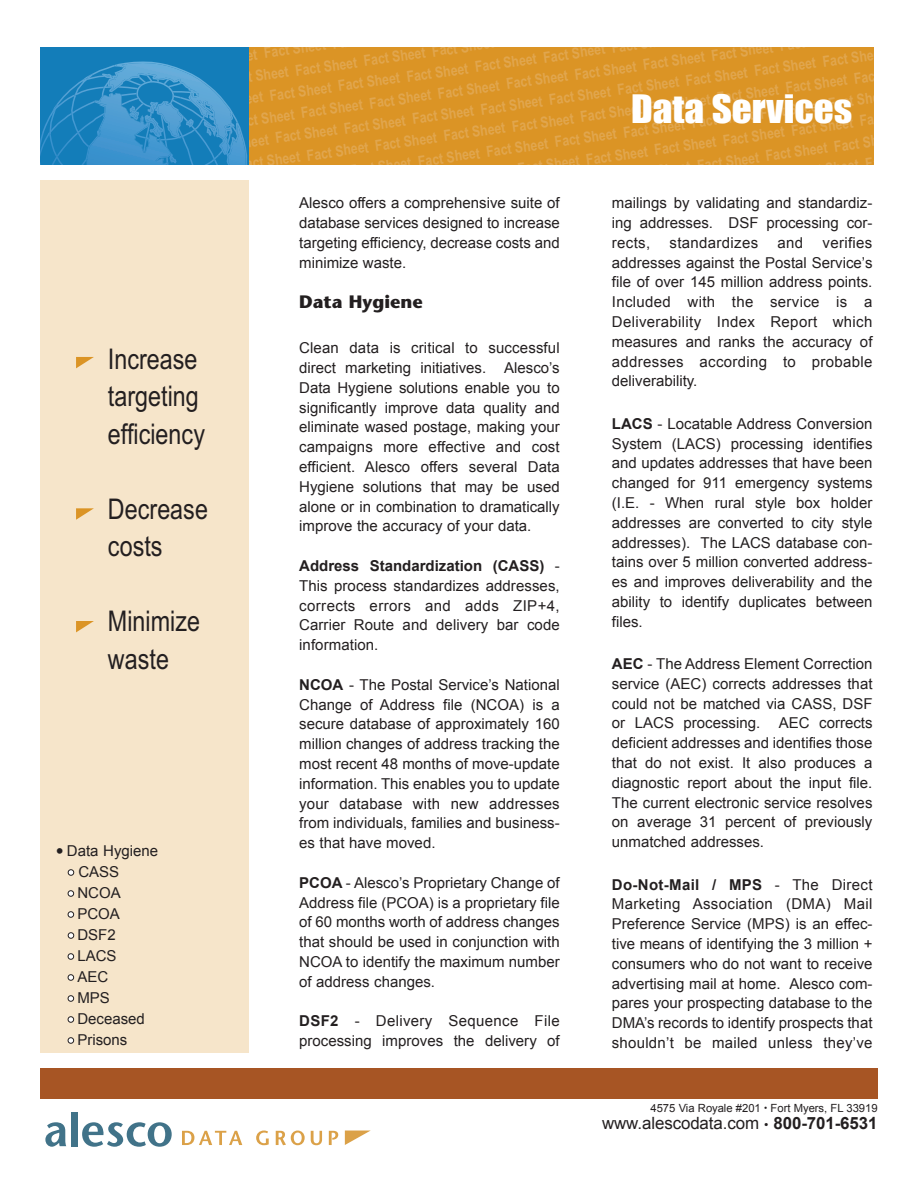
<style>
.page{position:relative;width:918px;height:1188px;background:#fff}
.page>*{position:absolute;margin:0;border:0;box-sizing:border-box;transform-origin:0 0}
.t1{font:36px "Impact";color:#fff;scale:1.09 1}
.t2{font:28.5px/37.5px "Arial Narrow";color:#231f20}
.t3{font:700 18px "Stone Sans";color:#231f20}
.t4{font:16.95px "Arial";letter-spacing:-.005em;color:#231f20}
.t5{font:700 15.3px "Arial Narrow";color:#e1a64e}
.t6{font:15px/19.8px "Arial";color:#231f20;text-align:justify}
.t7{font:15px "Arial";letter-spacing:.02em;color:#231f20}
.t8{font:11.25px "Arial";letter-spacing:-.005em;color:#231f20}
.s1{font-size:22.5px}
.s2{font-size:22.5px;color:#fff}
.s3{font-weight:700}
.s4{font-size:9px}
.s5{font-size:12.45px}
</style>
<div class="page">
<div style="left:249px;top:47px;width:625px;height:118px;background:#db9425"></div>
<svg style="left:45px;top:1122px;width:21px;height:25px"></svg>
<div style="left:71px;top:1112px;width:6px;height:34px;background:#417389"></div>
<svg style="left:82px;top:1122px;width:90px;height:25px"></svg>
<svg style="left:182px;top:1131px;width:60px;height:14px"></svg>
<svg style="left:256px;top:1131px;width:13px;height:14px"></svg>
<svg style="left:276px;top:1131px;width:29px;height:14px"></svg>
<svg style="left:311px;top:1131px;width:11px;height:14px"></svg>
<svg style="left:329px;top:1131px;width:9px;height:14px"></svg>
<svg style="left:345px;top:1131px;width:25px;height:14px"></svg>
<div style="left:40px;top:1068px;width:838px;height:31px;background:#a75524"></div>
<div style="left:40px;top:47px;width:209px;height:118px;background:#137db9"></div>
<svg style="left:40px;top:62px;width:207px;height:103px"></svg>
<div style="left:40px;top:180px;width:209px;height:873px;background:#f6e5ca"></div>
<svg style="left:76px;top:357px;width:18px;height:11px"></svg>
<svg style="left:76px;top:508px;width:18px;height:12px"></svg>
<svg style="left:76px;top:621px;width:18px;height:11px"></svg>
<h2 class="t2" style="left:108px;top:343px;width:99px">Increase targeting efficiency</h2>
<h2 class="t2" style="left:108px;top:493px;width:102px">Decrease costs</h2>
<h2 class="t2" style="left:108px;top:605px;width:94px">Minimize waste</h2>
<p class="t6" style="left:56px;top:841px;width:104px"><span class="s1">•</span> Data Hygiene</p>
<p class="t6" style="left:67px;top:862px;width:54px"><span class="s2">•</span> CASS</p>
<p class="t6" style="left:67px;top:883px;width:55px"><span class="s2">•</span> NCOA</p>
<p class="t6" style="left:67px;top:904px;width:55px"><span class="s2">•</span> PCOA</p>
<p class="t6" style="left:67px;top:925px;width:50px"><span class="s2">•</span> DSF2</p>
<p class="t6" style="left:67px;top:946px;width:51px"><span class="s2">•</span> LACS</p>
<p class="t6" style="left:67px;top:967px;width:43px"><span class="s2">•</span> AEC</p>
<p class="t6" style="left:67px;top:988px;width:45px"><span class="s2">•</span> MPS</p>
<p class="t6" style="left:67px;top:1009px;width:80px"><span class="s2">•</span> Deceased</p>
<p class="t6" style="left:67px;top:1030px;width:62px"><span class="s2">•</span> Prisons</p>
<p class="t5" style="left:245px;top:93px;width:416px;rotate:-8deg">eet Fact Sheet Fact Sheet Fact Sheet Fact Sheet Fact Sheet Fact Sh</p>
<p class="t5" style="left:246px;top:115px;width:565px;rotate:-8deg">ct Sheet Fact Sheet Fact Sheet Fact Sheet Fact Sheet Fact Sheet Fact Sheet Fact Sheet Fact</p>
<p class="t5" style="left:246px;top:50px;width:103px;rotate:-8deg">et Fact Sheet Fa</p>
<p class="t5" style="left:247px;top:71px;width:250px;rotate:-8deg">t Sheet Fact Sheet Fact Sheet Fact Sheet</p>
<p class="t5" style="left:243px;top:137px;width:644px;rotate:-8deg">heet Fact Sheet Fact Sheet Fact Sheet Fact Sheet Fact Sheet Fact Sheet Fact Sheet Fact Sheet Fact Shee</p>
<p class="t5" style="left:245px;top:158px;width:637px;rotate:-8deg">act Sheet Fact Sheet Fact Sheet Fact Sheet Fact Sheet Fact Sheet Fact Sheet Fact Sheet Fact Sheet Fac</p>
<p class="t5" style="left:349px;top:165px;width:536px;rotate:-8deg">F t Sheet Fact Sheet Fact Sheet Fact Sheet Fact Sheet Fact Sheet Fact Sheet Fact She</p>
<h1 class="t1" style="left:631px;top:87px;width:204px">Data Services</h1>
<p class="t5" style="left:517px;top:163px;width:361px;rotate:-8deg">Fact Sheet Fact Sheet Fact Sheet Fact Sheet Fact Sheet Fa</p>
<p class="t5" style="left:657px;top:165px;width:224px;rotate:-8deg">Sh et Fact Sheet Fact Sheet Fact Sh</p>
<p class="t5" style="left:817px;top:164px;width:64px;rotate:-8deg">t Sheet Fa</p>
<p class="t6" style="left:299px;top:193px;width:262px">Alesco offers a comprehensive suite of database services designed to increase targeting efficiency, decrease costs and minimize waste.</p>
<p class="t3" style="left:299px;top:294px;width:125px">Data Hygiene</p>
<p class="t6" style="left:299px;top:338px;width:262px">Clean data is critical to successful direct marketing initiatives. Alesco’s Data Hygiene solutions enable you to significantly improve data quality and eliminate wased postage, making your campaigns more effective and cost efficient. Alesco offers several Data Hygiene solutions that may be used alone or in combination to dramatically improve the accuracy of your data.</p>
<p class="t6" style="left:299px;top:556px;width:262px"><span class="s3">Address Standardization (CASS)</span> - This process standardizes addresses, corrects errors and adds ZIP+4, Carrier Route and delivery bar code information.</p>
<p class="t6" style="left:299px;top:675px;width:262px"><span class="s3">NCOA</span> - The Postal Service’s National Change of Address file (NCOA) is a secure database of approximately 160 million changes of address tracking the most recent 48 months of move-update information. This enables you to update your database with new addresses from individuals, families and business&shy;es that have moved.</p>
<p class="t6" style="left:299px;top:873px;width:262px"><span class="s3">PCOA</span> - Alesco’s Proprietary Change of Address file (PCOA) is a proprietary file of 60 months worth of address changes that should be used in conjunction with NCOA to identify the maximum number of address changes.</p>
<p class="t6" style="left:299px;top:1011px;width:262px"><span class="s3">DSF2</span> - Delivery Sequence File processing improves the delivery of</p>
<p class="t6" style="left:612px;top:193px;width:262px">mailings by validating and standardiz&shy;ing addresses. DSF processing cor&shy;rects,</p>
<p class="t6" style="left:612px;top:233px;width:262px;text-indent:211px">verifies addresses against the Postal Service’s file of over 145 million address points.<br>Included with the service is a Deliverability Index Report which measures and ranks the accuracy of addresses according to probable deliverability.</p>
<p class="t6" style="left:612px;top:414px;width:262px"><span class="s3">LACS</span> - Locatable Address Conversion System (LACS) processing identifies and updates addresses that have been changed for 911 emergency systems (I.E. - When rural style box holder addresses are converted to city style addresses). The LACS database con&shy;tains over 5 million converted address&shy;es and improves deliverability and the ability to identify duplicates between files.</p>
<p class="t6" style="left:612px;top:654px;width:262px"><span class="s3">AEC</span> - The Address Element Correction service (AEC) corrects addresses that could not be matched via CASS, DSF or LACS processing. AEC corrects deficient addresses and identifies those that do not exist. It also produces a diagnostic report about the input file.<br>The current electronic service resolves on average 31 percent of previously unmatched addresses.</p>
<p class="t6" style="left:612px;top:874px;width:262px"><span class="s3">Do-Not-Mail / MPS</span> - The Direct Marketing Association (DMA) Mail Preference Service (MPS) is an effec&shy;tive means of identifying the 3 million + consumers who do not want to receive advertising mail at home. Alesco com&shy;pares your prospecting database to the DMA’s records to identify prospects that shouldn’t be mailed unless they’ve</p>
<p class="t7" style="left:670px;top:234px;width:90px">standardizes</p>
<p class="t6" style="left:778px;top:233px;width:27px">and</p>
<p class="t8" style="left:651px;top:1102px;width:229px">4575 Via Royale #201 <span class="s4">•</span> Fort Myers, FL 33919</p>
<p class="t4" style="left:602px;top:1114px;width:277px">www.alescodata.com <span class="s5">•</span> <span class="s3">800-701-6531</span></p>
</div>
